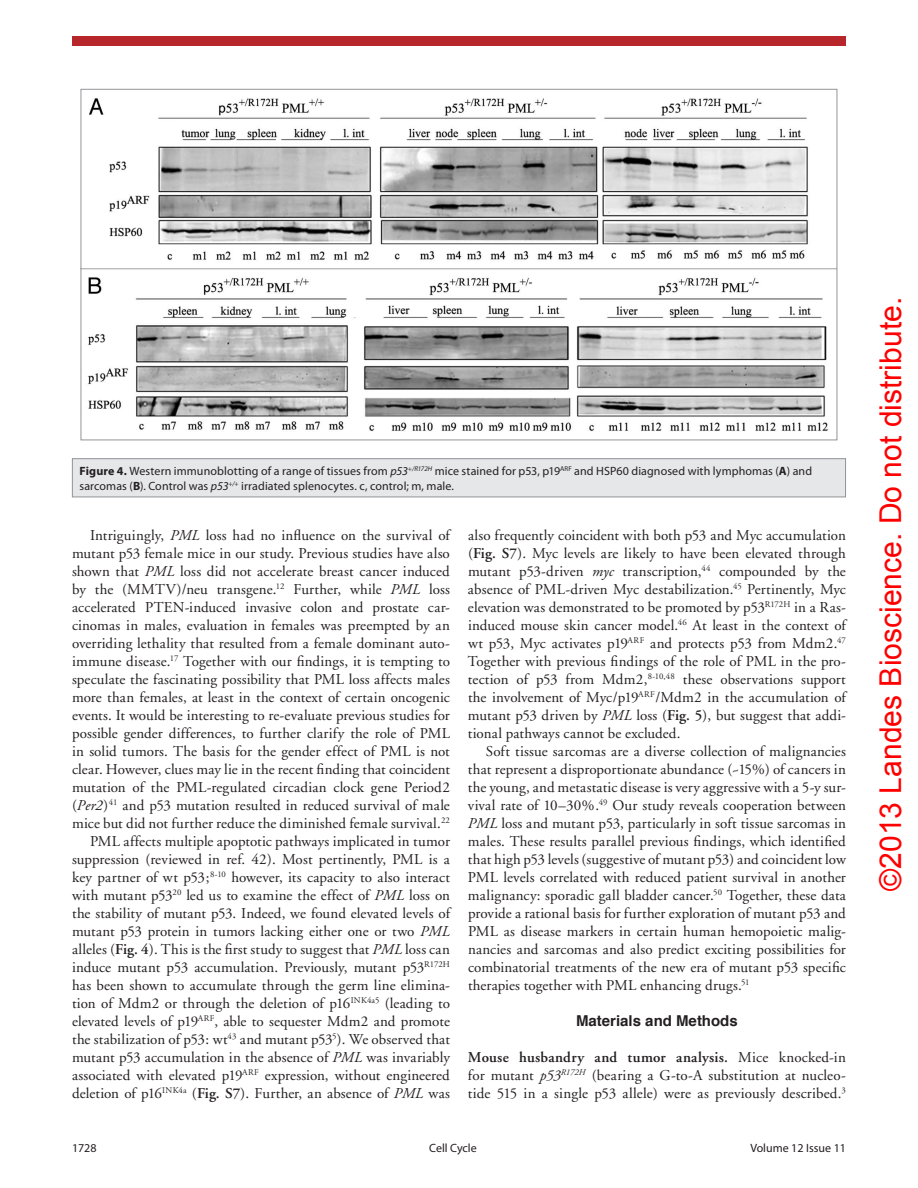
<style>
.page{position:relative;width:918px;height:1188px;background:#fff}
.page>*{position:absolute;margin:0;border:0;box-sizing:border-box;transform-origin:0 0}
.t1{font:30.15px "Arial";color:#f00}
.t2{font:15px/18px "Adobe Garamond";letter-spacing:.005em;color:#231f20;text-align:justify}
.t3{font:700 15px "Helvetica";color:#231f20}
.t4{font:12px/15px "Myriad Pro";letter-spacing:.005em;color:#231f20}
.s1{font-weight:700}
.s2{font-style:italic}
.s3{font-weight:600}
</style>
<div class="page">
<div style="left:72px;top:36px;width:774px;height:10px;background:#b7262b"></div>
<div style="left:72px;top:459px;width:774px;height:38px;background:#e6e7e9"></div>
<div style="left:72px;top:458px;width:774px;height:39px;border:1px solid #939598"></div>
<img style="left:83px;top:98px;width:752px;height:333px">
<p class="t4" style="left:80px;top:463px;width:734px"><span class="s1">Figure 4.</span> Western immunoblotting of a range of tissues from <span class="s2">p53</span><sup>+/R172H</sup> mice stained for p53, p19<sup>ARF</sup> and HSP60 diagnosed with lymphomas (<span class="s1">A</span>) and sarcomas (<span class="s1">B</span>). Control was <span class="s2">p53</span><sup>+/+</sup> irradiated splenocytes. c, control; m, male.</p>
<p class="t2" style="left:72px;top:527px;width:380px;text-align:right">Intriguingly, <span class="s2">PML</span> loss had no influence on the survival of mutant p53 female mice in our study. Previous studies have also shown that <span class="s2">PML</span> loss did not accelerate breast cancer induced by the (MMTV)/neu transgene.<sup>12</sup> Further, while <span class="s2">PML</span> loss accelerated PTEN-induced invasive colon and prostate car&shy;cinomas in males, evaluation in females was preempted by an overriding lethality that resulted from a female dominant auto&shy;immune disease.<sup>17</sup> Together with our findings, it is tempting to speculate the fascinating possibility that PML loss affects males more than females, at least in the context of certain oncogenic events. It would be interesting to re-evaluate previous studies for possible gender differences, to further clarify the role of PML in solid tumors. The basis for the gender effect of PML is not clear. However, clues may lie in the recent finding that coincident mutation of the PML-regulated circadian clock gene Period2 (<span class="s2">Per2</span>)<sup>41</sup> and p53 mutation resulted in reduced survival of male mice but did not further reduce the diminished female survival.<sup>22<br></sup>PML affects multiple apoptotic pathways implicated in tumor suppression (reviewed in ref. 42). Most pertinently, PML is a key partner of wt p53;<sup>8-10</sup> however, its capacity to also interact with mutant p53<sup>20</sup> led us to examine the effect of <span class="s2">PML</span> loss on the stability of mutant p53. Indeed, we found elevated levels of mutant p53 protein in tumors lacking either one or two <span class="s2">PML </span>alleles (<span class="s3">Fig. 4</span>). This is the first study to suggest that <span class="s2">PML</span> loss can induce mutant p53 accumulation. Previously, mutant p53<sup>R172H </sup>has been shown to accumulate through the germ line elimina&shy;tion of Mdm2 or through the deletion of p16<sup>INK4a5</sup> (leading to elevated levels of p19<sup>ARF</sup>, able to sequester Mdm2 and promote the stabilization of p53: wt<sup>43</sup> and mutant p53<sup>5</sup>). We observed that mutant p53 accumulation in the absence of <span class="s2">PML</span> was invariably associated with elevated p19<sup>ARF</sup> expression, without engineered deletion of p16<sup>INK4a</sup> (<span class="s3">Fig. S7</span>). Further, an absence of <span class="s2">PML</span> was</p>
<p class="t2" style="left:468px;top:527px;width:379px">also frequently coincident with both p53 and Myc accumulation (<span class="s3">Fig. S7</span>). Myc levels are likely to have been elevated through mutant p53-driven <span class="s2">myc</span> transcription,<sup>44</sup> compounded by the absence of PML-driven Myc destabilization.<sup>45</sup> Pertinently, Myc elevation was demonstrated to be promoted by p53<sup>R172H</sup> in a Ras&shy;induced mouse skin cancer model.<sup>46</sup> At least in the context of wt p53, Myc activates p19<sup>ARF</sup> and protects p53 from Mdm2.<sup>47<br></sup>Together with previous findings of the role of PML in the pro&shy;tection of p53 from Mdm2,<sup>8-10,48</sup> these observations support the involvement of Myc/p19<sup>ARF</sup>/Mdm2 in the accumulation of mutant p53 driven by <span class="s2">PML</span> loss (<span class="s3">Fig. 5</span>), but suggest that addi&shy;tional pathways cannot be excluded.</p>
<p class="t2" style="left:468px;top:743px;width:380px;text-indent:18px">Soft tissue sarcomas are a diverse collection of malignancies that represent a disproportionate abundance (~15%) of cancers in the young, and metastatic disease is very aggressive with a 5-y sur&shy;vival rate of 10–30%.<sup>49</sup> Our study reveals cooperation between <span class="s2">PML</span> loss and mutant p53, particularly in soft tissue sarcomas in males. These results parallel previous findings, which identified that high p53 levels (suggestive of mutant p53) and coincident low PML levels correlated with reduced patient survival in another malignancy: sporadic gall bladder cancer.<sup>50</sup> Together, these data provide a rational basis for further exploration of mutant p53 and PML as disease markers in certain human hemopoietic malig&shy;nancies and sarcomas and also predict exciting possibilities for combinatorial treatments of the new era of mutant p53 specific therapies together with PML enhancing drugs.<sup>51</sup></p>
<p class="t3" style="left:576px;top:1009px;width:163px">Materials and Methods</p>
<p class="t2" style="left:468px;top:1049px;width:379px"><span class="s3">Mouse husbandry and tumor analysis.</span> Mice knocked-in for mutant <span class="s2">p53</span><sup>R172H</sup> (bearing a G-to-A substitution at nucleo&shy;tide 515 in a single p53 allele) were as previously described.<sup>3</sup></p>
<p class="t4" style="left:72px;top:1140px;width:26px">1728</p>
<p class="t4" style="left:429px;top:1140px;width:49px">Cell Cycle</p>
<p class="t4" style="left:750px;top:1140px;width:97px">Volume 12 Issue 11</p>
<h1 class="t1" style="left:871px;top:891px;width:595px;rotate:-90deg">©2013 Landes Bioscience. Do not distribute.</h1>
</div>
